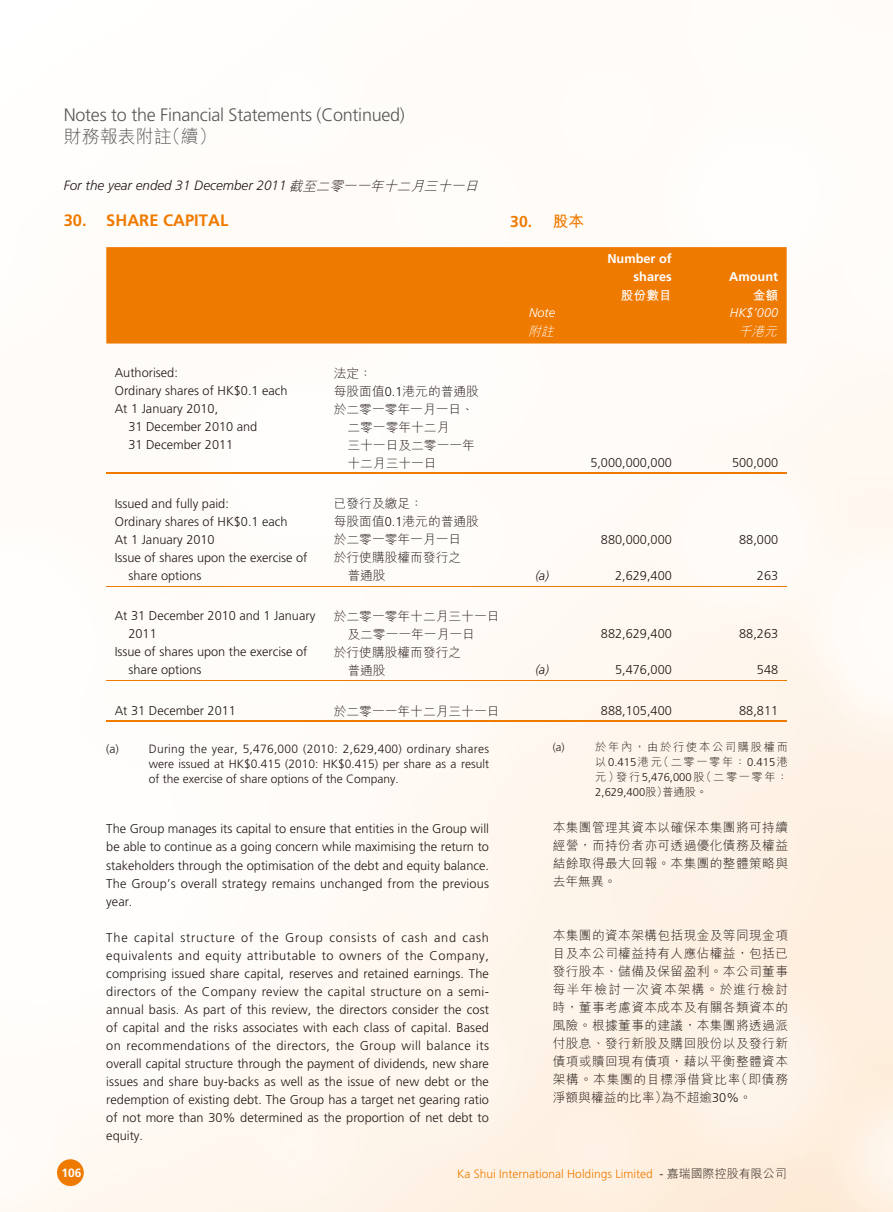
<style>
.page{position:relative;width:893px;height:1212px;background:#fff}
.page>*{position:absolute;margin:0;border:0;box-sizing:border-box;transform-origin:0 0}
.t1{font:300 18px "Frutiger LT Std";letter-spacing:-.015em;color:#595857}
.t2{font:18px "M Hei HK Light E Ten B5 H";color:#595857}
.t3{font:700 16.5px "Frutiger LT Std";color:#ef7a00}
.t4{font:700 15.75px "Frutiger LT Std";color:#ef7a00}
.t5{font:italic 300 13.5px "Frutiger LT Std";color:#231916}
.t6{font:300 12.75px/18px "Frutiger LT Std";color:#231916}
.t7{font:12.75px/18px "M Hei HK Light E Ten B5 H";color:#231916}
.t8{font:700 12.75px/18px "Frutiger LT Std";color:#fff;text-align:right}
.t9{font:italic 300 12.75px "Frutiger LT Std";color:#fff}
.t10{font:12.75px "M Hei HK Bold E Ten B5 H";color:#fff}
.t11{font:italic 300 12.75px "Frutiger LT Std";color:#231916}
.t12{font:italic 12.75px "M Hei HK Light E Ten B5 H";color:#fff}
.t13{font:300 12px/15px "Frutiger LT Std";color:#231916;text-align:justify}
.t14{font:300 12px "Frutiger LT Std";color:#ef7a00}
.t15{font:700 12px "Frutiger LT Std";color:#fff}
.t16{font:11.25px/15px "M Hei HK Light E Ten B5 H";letter-spacing:.15em;color:#231916;text-align:justify}
.t17{font:300 11.25px "Frutiger LT Std";color:#231916}
.s1{font-family:"M Hei HK Light E Ten B5 H";font-weight:400}
.s2{font-family:"M Hei HK Bold E Ten B5 H";font-weight:400}
.s3{font-family:"Frutiger LT Std";font-weight:300}
.s4{color:#231916}
.s5{font-family:"M Hei HK Light E Ten B5 H";font-weight:400;color:#231916}
</style>
<div class="page">
<div style="left:57px;top:1159px;width:27px;height:27px;background:#ef7a00;border-radius:50%"></div>
<div style="left:106px;top:247px;width:681px;height:96px;background:#ef7a00"></div>
<hr style="left:106px;top:472px;width:228px;height:2px;background:#ef7a00">
<hr style="left:334px;top:472px;width:176px;height:2px;background:#ef7a00">
<hr style="left:510px;top:472px;width:64px;height:2px;background:#ef7a00">
<hr style="left:574px;top:472px;width:106px;height:2px;background:#ef7a00">
<hr style="left:680px;top:472px;width:107px;height:2px;background:#ef7a00">
<hr style="left:106px;top:586px;width:228px;height:1px;background:#ef7a00">
<hr style="left:334px;top:586px;width:176px;height:1px;background:#ef7a00">
<hr style="left:510px;top:586px;width:64px;height:1px;background:#ef7a00">
<hr style="left:574px;top:586px;width:106px;height:1px;background:#ef7a00">
<hr style="left:680px;top:586px;width:107px;height:1px;background:#ef7a00">
<hr style="left:106px;top:680px;width:228px;height:1px;background:#ef7a00">
<hr style="left:334px;top:680px;width:176px;height:1px;background:#ef7a00">
<hr style="left:510px;top:680px;width:64px;height:1px;background:#ef7a00">
<hr style="left:574px;top:680px;width:106px;height:1px;background:#ef7a00">
<hr style="left:680px;top:680px;width:107px;height:1px;background:#ef7a00">
<hr style="left:106px;top:720px;width:228px;height:2px;background:#ef7a00">
<hr style="left:334px;top:720px;width:176px;height:2px;background:#ef7a00">
<hr style="left:510px;top:720px;width:64px;height:2px;background:#ef7a00">
<hr style="left:574px;top:720px;width:106px;height:2px;background:#ef7a00">
<hr style="left:680px;top:720px;width:107px;height:2px;background:#ef7a00">
<h1 class="t1" style="left:64px;top:106px;width:343px">Notes to the Financial Statements (Continued)</h1>
<h1 class="t2" style="left:64px;top:129px;width:154px">財務報表附註（續）</h1>
<p class="t5" style="left:64px;top:179px;width:419px">For the year ended 31 December 2011 <span class="s1">截至二零一一年十二月三十一日</span></p>
<p class="t3" style="left:64px;top:213px;width:166px">30. SHARE CAPITAL</p>
<p class="t4" style="left:510px;top:214px;width:76px">30. <span class="s2">股本</span></p>
<p class="t8" style="left:607px;top:250px;width:66px">Number of shares</p>
<p class="t8" style="left:729px;top:268px;width:50px">Amount</p>
<p class="t10" style="left:621px;top:290px;width:52px">股份數目</p>
<p class="t10" style="left:753px;top:290px;width:27px">金額</p>
<p class="t6" style="left:115px;top:365px;width:65px">Authorised:</p>
<p class="t7" style="left:334px;top:366px;width:40px">法定：</p>
<p class="t6" style="left:115px;top:383px;width:174px">Ordinary shares of HK$0.1 each</p>
<p class="t7" style="left:334px;top:384px;width:147px">每股面值<span class="s3">0.1</span>港元的普通股</p>
<p class="t6" style="left:128px;top:401px;width:130px;text-indent:-14px">At 1 January 2010,<br>31 December 2010 and<br>31 December 2011</p>
<p class="t7" style="left:347px;top:402px;width:129px;text-indent:-14px">於二零一零年一月一日、二零一零年十二月<br>三十一日及二零一一年十二月三十一日</p>
<p class="t9" style="left:529px;top:306px;width:28px">Note</p>
<p class="t9" style="left:730px;top:306px;width:50px">HK$’000</p>
<p class="t12" style="left:528px;top:326px;width:30px">附註</p>
<p class="t12" style="left:739px;top:326px;width:43px">千港元</p>
<p class="t6" style="left:590px;top:455px;width:83px">5,000,000,000</p>
<p class="t6" style="left:732px;top:455px;width:48px">500,000</p>
<p class="t6" style="left:115px;top:495px;width:116px">Issued and fully paid:</p>
<p class="t7" style="left:334px;top:496px;width:91px">已發行及繳足：</p>
<p class="t6" style="left:115px;top:513px;width:174px">Ordinary shares of HK$0.1 each</p>
<p class="t7" style="left:334px;top:514px;width:147px">每股面值<span class="s3">0.1</span>港元的普通股</p>
<p class="t6" style="left:115px;top:531px;width:101px">At 1 January 2010</p>
<p class="t7" style="left:334px;top:532px;width:129px">於二零一零年一月一日</p>
<p class="t6" style="left:601px;top:531px;width:72px">880,000,000</p>
<p class="t6" style="left:739px;top:531px;width:40px">88,000</p>
<p class="t6" style="left:128px;top:549px;width:181px;text-indent:-14px">Issue of shares upon the exercise of share options</p>
<p class="t7" style="left:347px;top:550px;width:115px;text-indent:-14px">於行使購股權而發行之普通股</p>
<p class="t11" style="left:535px;top:569px;width:15px">(a)</p>
<p class="t6" style="left:615px;top:567px;width:58px">2,629,400</p>
<p class="t6" style="left:757px;top:567px;width:23px">263</p>
<p class="t6" style="left:128px;top:608px;width:188px;text-indent:-14px">At 31 December 2010 and 1 January<br>2011</p>
<p class="t7" style="left:347px;top:609px;width:154px;text-indent:-14px">於二零一零年十二月三十一日及二零一一年一月一日</p>
<p class="t6" style="left:128px;top:644px;width:181px;text-indent:-14px">Issue of shares upon the exercise of share options</p>
<p class="t7" style="left:347px;top:645px;width:115px;text-indent:-14px">於行使購股權而發行之普通股</p>
<p class="t6" style="left:601px;top:626px;width:72px">882,629,400</p>
<p class="t6" style="left:739px;top:626px;width:40px">88,263</p>
<p class="t11" style="left:535px;top:664px;width:15px">(a)</p>
<p class="t6" style="left:615px;top:662px;width:58px">5,476,000</p>
<p class="t6" style="left:757px;top:662px;width:23px">548</p>
<p class="t15" style="left:61px;top:1167px;width:22px">106</p>
<p class="t6" style="left:115px;top:702px;width:123px">At 31 December 2011</p>
<p class="t7" style="left:334px;top:703px;width:167px">於二零一一年十二月三十一日</p>
<p class="t6" style="left:601px;top:702px;width:72px">888,105,400</p>
<p class="t6" style="left:739px;top:702px;width:40px">88,811</p>
<p class="t13" style="left:106px;top:741px;width:14px">(a)</p>
<p class="t13" style="left:149px;top:741px;width:342px">During the year, 5,476,000 (2010: 2,629,400) ordinary shares were issued at HK$0.415 (2010: HK$0.415) per share as a result of the exercise of share options of the Company.</p>
<p class="t6" style="left:106px;top:821px;width:384px;text-align:justify">The Group manages its capital to ensure that entities in the Group will be able to continue as a going concern while maximising the return to stakeholders through the optimisation of the debt and equity balance.<br>The Group’s overall strategy remains unchanged from the previous year.</p>
<p class="t6" style="left:106px;top:929px;width:384px;text-align:justify">The capital structure of the Group consists of cash and cash equivalents and equity attributable to owners of the Company, comprising issued share capital, reserves and retained earnings. The directors of the Company review the capital structure on a semi&shy;annual basis. As part of this review, the directors consider the cost of capital and the risks associates with each class of capital. Based on recommendations of the directors, the Group will balance its overall capital structure through the payment of dividends, new share issues and share buy-backs as well as the issue of new debt or the redemption of existing debt. The Group has a target net gearing ratio of not more than 30% determined as the proportion of net debt to equity.</p>
<p class="t17" style="left:553px;top:742px;width:13px">(a)</p>
<p class="t16" style="left:595px;top:741px;width:194px">於年內，由於行使本公司購股權而以<span class="s3">0.415</span>港元（二零一零年：<span class="s3">0.415</span>港元）發行<span class="s3">5,476,000</span>股（二零一零年：</p>
<p class="t17" style="left:595px;top:787px;width:113px">2,629,400<span class="s1">股）普通股。</span></p>
<p class="t7" style="left:553px;top:820px;width:237px;text-align:justify">本集團管理其資本以確保本集團將可持續經營，而持份者亦可透過優化債務及權益結餘取得最大回報。本集團的整體策略與去年無異。</p>
<p class="t7" style="left:553px;top:928px;width:237px;text-align:justify">本集團的資本架構包括現金及等同現金項目及本公司權益持有人應佔權益，包括已發行股本、儲備及保留盈利。本公司董事每半年檢討一次資本架構。於進行檢討時，董事考慮資本成本及有關各類資本的風險。根據董事的建議，本集團將透過派付股息、發行新股及購回股份以及發行新債項或贖回現有債項，藉以平衡整體資本架構。本集團的目標淨借貸比率（即債務淨額與權益的比率）為不超逾<span class="s3">30%</span>。</p>
<p class="t14" style="left:457px;top:1168px;width:331px">Ka Shui International Holdings Limited <span class="s4">-</span> <span class="s5">嘉瑞國際控股有限公司</span></p>
</div>
